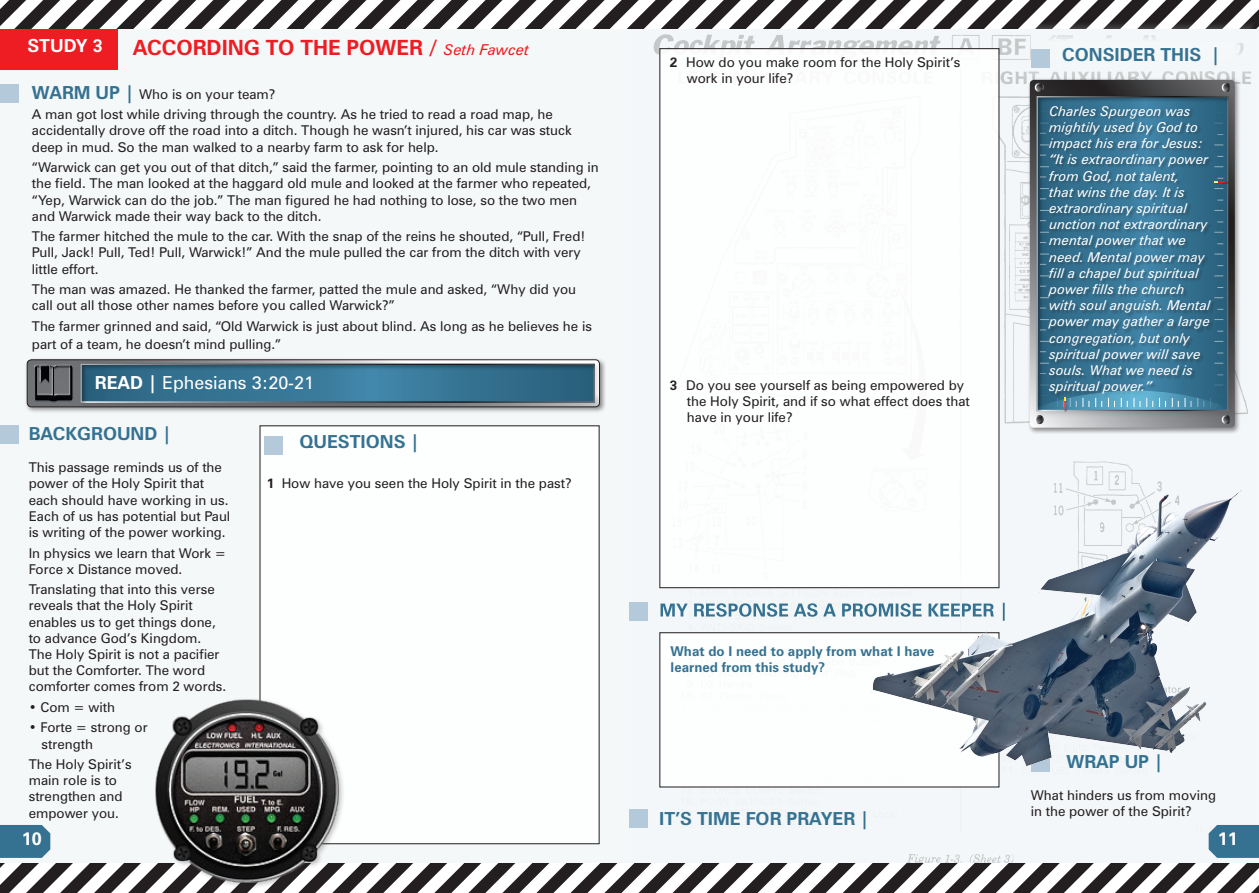
<style>
.page{position:relative;width:1259px;height:893px;background:#f5f8f9}
.page>*{position:absolute;margin:0;border:0;box-sizing:border-box;transform-origin:0 0}
.t1{font:700 21px "Zurich BT";color:#ee1d23}
.t2{font:700 18px "Zurich BT";color:#357292}
.t3{font:18px "Zurich BT";color:#fff}
.t4{font:700 18px "Zurich BT";color:#fff}
.t5{font:13.5px/16.2px "Zurich BT";color:#231f20}
.t6{font:italic 13.5px/16.2px "Zurich BT";color:#fff}
.t7{font:700 13.5px/16.2px "Zurich BT";color:#357292}
.s1{font-weight:400;font-style:italic;font-size:15px}
.s2{font-weight:700;font-size:18px;color:#357292}
.s3{font-weight:700}
</style>
<div class="page">
<img style="left:631px;top:28px;width:620px;height:453px">
<div style="left:660px;top:49px;width:339px;height:539px;background:#fff"></div>
<div style="left:260px;top:426px;width:339px;height:418px;background:#fff"></div>
<div style="left:0;top:0;width:118px;height:69px;background:#ee1d23"></div>
<div style="left:1027px;top:77px;width:214px;height:357px;background:#231f20;opacity:.5"></div>
<svg style="left:1029px;top:81px;width:205px;height:347px;background:#78787a"></svg>
<div style="left:1033px;top:93px;width:202px;height:325px;background:#231f20;opacity:.15"></div>
<div style="left:1034px;top:94px;width:195px;height:318px;background:#231f20;opacity:.35"></div>
<svg style="left:1224px;top:418px;width:4px;height:3px"></svg>
<div style="left:1221px;top:415px;width:10px;height:9px;border:2px solid #fff;border-radius:50%"></div>
<svg style="left:1037px;top:418px;width:4px;height:3px"></svg>
<div style="left:1034px;top:415px;width:10px;height:9px;border:2px solid #fff;border-radius:50%"></div>
<svg style="left:1224px;top:86px;width:4px;height:3px"></svg>
<div style="left:1221px;top:83px;width:10px;height:9px;border:2px solid #fff;border-radius:50%"></div>
<svg style="left:1037px;top:86px;width:4px;height:3px"></svg>
<div style="left:1034px;top:83px;width:10px;height:9px;border:2px solid #fff;border-radius:50%"></div>
<svg style="left:0;top:0;width:1259px;height:28px"></svg>
<svg style="left:0;top:825px;width:1259px;height:68px"></svg>
<svg style="left:1019px;top:20px;width:237px;height:61px"></svg>
<div style="left:1030px;top:753px;width:19px;height:19px;background:#b4c9da"></div>
<div style="left:1030px;top:49px;width:19px;height:19px;background:#b4c9da"></div>
<div style="left:0;top:425px;width:19px;height:19px;background:#b4c9da"></div>
<div style="left:264px;top:436px;width:18px;height:19px;background:#b4c9da"></div>
<div style="left:0;top:84px;width:19px;height:19px;background:#b4c9da"></div>
<img style="left:145px;top:688px;width:202px;height:204px">
<div style="left:1049px;top:106px;width:165px;height:292px;background:#231f20;opacity:.35"></div>
<hr style="left:1214px;top:181px;width:14px;height:4px;background:#231f20;opacity:.45">
<svg style="left:1214px;top:178px;width:12px;height:11px"></svg>
<div style="left:1033px;top:388px;width:202px;height:29px;background:#231f20;opacity:.15"></div>
<svg style="left:1036px;top:385px;width:192px;height:25px;background:#4a88a4"></svg>
<div style="left:24px;top:357px;width:582px;height:57px;background:#231f20;opacity:.5"></div>
<div style="left:27px;top:360px;width:573px;height:47px;border:1px solid #231f20;border-radius:4px"></div>
<div style="left:78px;top:361px;width:524px;height:48px;background:#231f20;opacity:.15"></div>
<div style="left:79px;top:361px;width:517px;height:43px;background:#231f20;opacity:.35"></div>
<img style="left:26px;top:363px;width:54px;height:40px">
<div style="left:34px;top:365px;width:39px;height:35px;background:#fff;opacity:.75"></div>
<div style="left:34px;top:366px;width:39px;height:36px;background:#231f20;opacity:.75"></div>
<div style="left:629px;top:809px;width:19px;height:19px;background:#b4c9da"></div>
<div style="left:660px;top:633px;width:339px;height:154px;background:#fff"></div>
<div style="left:629px;top:602px;width:19px;height:19px;background:#b4c9da"></div>
<svg style="left:660px;top:603px;width:186px;height:14px"></svg>
<img style="left:846px;top:481px;width:396px;height:288px">
<h2 class="t4" style="left:27px;top:35px;width:77px">STUDY 3</h2>
<h1 class="t1" style="left:133px;top:35px;width:398px">ACCORDING TO THE POWER / <span class="s1">Seth Fawcet</span></h1>
<p class="t5" style="left:32px;top:84px;width:522px;line-height:20.4px"><span class="s2">WARM UP |</span> Who is on your team?<br>A man got lost while driving through the country. As he tried to read a road map, he</p>
<p class="t5" style="left:32px;top:122px;width:541px">accidentally drove off the road into a ditch. Though he wasn’t injured, his car was stuck deep in mud. So the man walked to a nearby farm to ask for help.</p>
<p class="t5" style="left:32px;top:159px;width:568px">“Warwick can get you out of that ditch,” said the farmer, pointing to an old mule standing in the field. The man looked at the haggard old mule and looked at the farmer who repeated, “Yep, Warwick can do the job.” The man figured he had nothing to lose, so the two men and Warwick made their way back to the ditch.</p>
<p class="t5" style="left:32px;top:228px;width:555px">The farmer hitched the mule to the car. With the snap of the reins he shouted, “Pull, Fred!<br>Pull, Jack! Pull, Ted! Pull, Warwick!” And the mule pulled the car from the ditch with very little effort.</p>
<p class="t5" style="left:32px;top:281px;width:546px">The man was amazed. He thanked the farmer, patted the mule and asked, “Why did you call out all those other names before you called Warwick?”</p>
<p class="t5" style="left:32px;top:317px;width:561px;line-height:18px">The farmer grinned and said, “Old Warwick is just about blind. As long as he believes he is part of a team, he doesn’t mind pulling.”</p>
<h2 class="t2" style="left:1062px;top:44px;width:159px">CONSIDER THIS |</h2>
<p class="t5" style="left:687px;top:54px;width:275px;text-indent:-17px"><span class="s3">2</span> How do you make room for the Holy Spirit’s work in your life?</p>
<p class="t6" style="left:1049px;top:103px;width:163px">Charles Spurgeon was mightily used by God to impact his era for Jesus: “It is extraordinary power from God, not talent,<br>that wins the day. It is extraordinary spiritual unction not extraordinary mental power that we need. Mental power may fill a chapel but spiritual power fills the church with soul anguish. Mental power may gather a large congregation, but only spiritual power will save souls. What we need is</p>
<h2 class="t3" style="left:95px;top:371px;width:221px"><span class="s3">READ |</span> Ephesians 3:20-21</h2>
<p class="t6" style="left:1049px;top:378px;width:104px">spiritual power.”</p>
<p class="t5" style="left:687px;top:377px;width:284px;text-indent:-17px"><span class="s3">3</span> Do you see yourself as being empowered by the Holy Spirit, and if so what effect does that have in your life?</p>
<h2 class="t2" style="left:29px;top:422px;width:144px">BACKGROUND |</h2>
<p class="t5" style="left:29px;top:459px;width:203px">This passage reminds us of the power of the Holy Spirit that each should have working in us.<br>Each of us has potential but Paul is writing of the power working.</p>
<p class="t5" style="left:29px;top:544px;width:199px">In physics we learn that Work =<br>Force x Distance moved.</p>
<p class="t5" style="left:29px;top:581px;width:199px">Translating that into this verse reveals that the Holy Spirit enables us to get things done, to advance God’s Kingdom.<br>The Holy Spirit is not a pacifier but the Comforter. The word comforter comes from 2 words.</p>
<p class="t5" style="left:29px;top:699px;width:88px">• Com = with</p>
<p class="t5" style="left:41px;top:719px;width:108px;text-indent:-13px">• Forte = strong or strength</p>
<p class="t5" style="left:29px;top:756px;width:104px">The Holy Spirit’s main role is to strengthen and empower you.</p>
<h2 class="t2" style="left:299px;top:431px;width:122px">QUESTIONS |</h2>
<p class="t5" style="left:267px;top:475px;width:306px"><span class="s3">1</span> How have you seen the Holy Spirit in the past?</p>
<p class="t7" style="left:670px;top:643px;width:265px">What do I need to apply from what I have learned from this study?</p>
<h2 class="t2" style="left:1066px;top:750px;width:98px">WRAP UP |</h2>
<p class="t5" style="left:1030px;top:787px;width:187px">What hinders us from moving in the power of the Spirit?</p>
<h2 class="t2" style="left:659px;top:808px;width:211px">IT’S TIME FOR PRAYER |</h2>
<h2 class="t4" style="left:22px;top:828px;width:21px">10</h2>
<h2 class="t4" style="left:1217px;top:828px;width:21px">11</h2>
</div>
